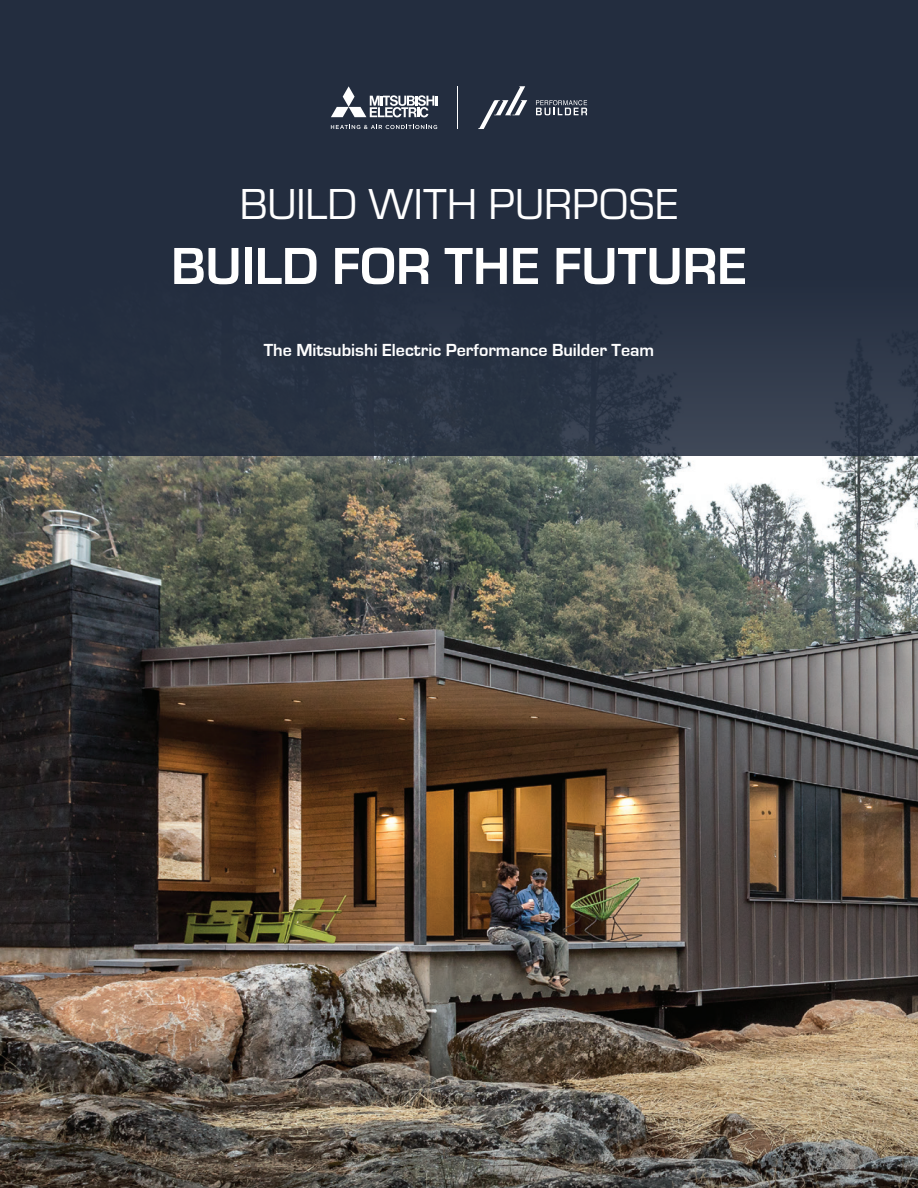
<style>
.page{position:relative;width:918px;height:1188px;background:#fff}
.page>*{position:absolute;margin:0;border:0;box-sizing:border-box;transform-origin:0 0}
.t1{font:700 54px "Eurostile";color:#fff}
.t2{font:45px "Eurostile";color:#fff}
.t3{font:700 18px "Eurostile";color:#fff}
</style>
<div class="page">
<img style="left:0;top:456px;width:918px;height:732px">
<div style="left:0;top:0;width:918px;height:456px;background:#232d3f"></div>
<svg style="left:536px;top:100px;width:51px;height:15px"></svg>
<svg style="left:478px;top:86px;width:49px;height:43px"></svg>
<svg style="left:331px;top:86px;width:106px;height:31px"></svg>
<svg style="left:331px;top:125px;width:106px;height:4px"></svg>
<hr style="left:457px;top:86px;width:1px;height:43px;background:#fff">
<p class="t2" style="left:240px;top:174px;width:440px">BUILD WITH PURPOSE</p>
<p class="t1" style="left:171px;top:227px;width:577px">BUILD FOR THE FUTURE</p>
<p class="t3" style="left:264px;top:340px;width:392px">The Mitsubishi Electric Performance Builder Team</p>
</div>
